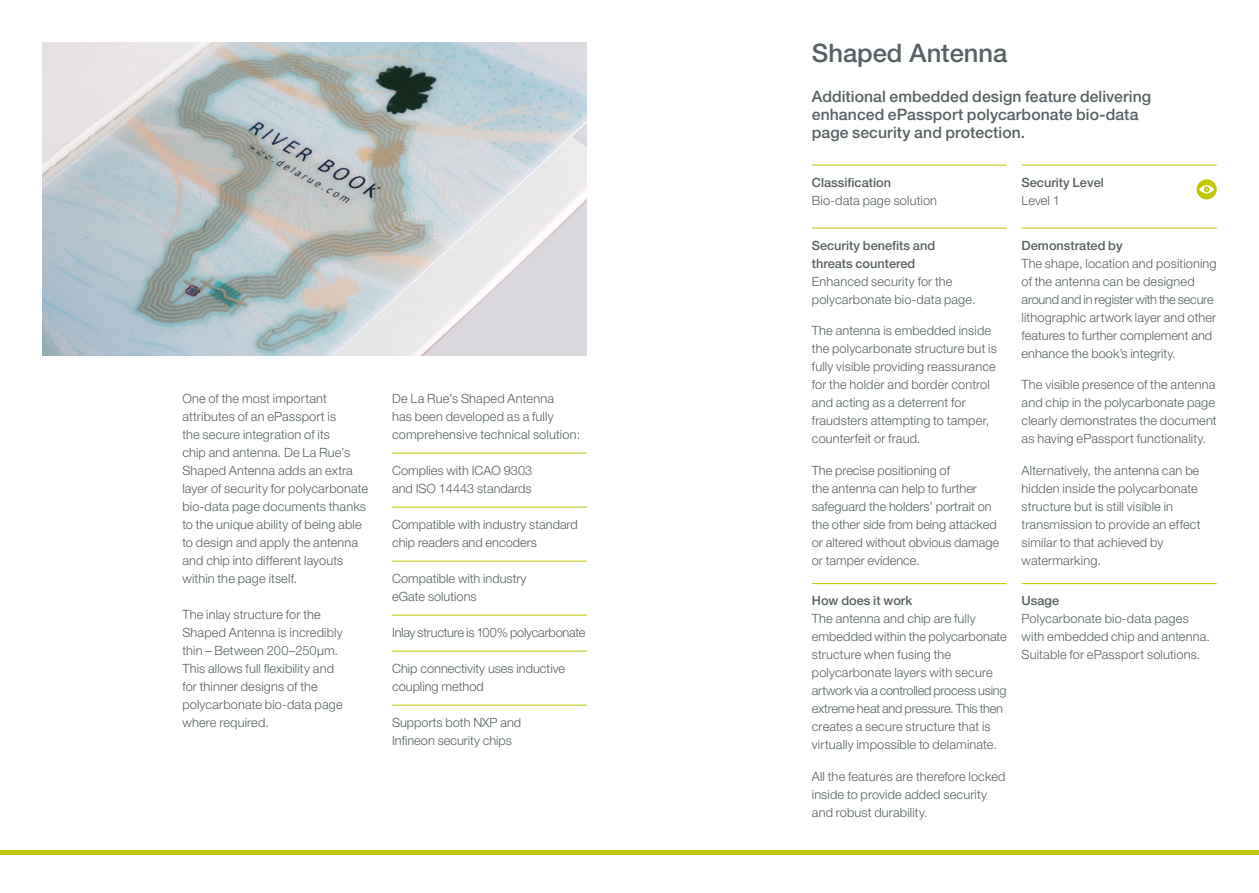
<style>
.page{position:relative;width:1259px;height:893px;background:#fff}
.page>*{position:absolute;margin:0;border:0;box-sizing:border-box;transform-origin:0 0}
.t1{font:500 25.5px "Helvetica Neue";color:#576164}
.t2{font:500 15.75px/18px "Helvetica Neue";letter-spacing:.005em;color:#576164}
.t3{font:300 12.75px/18px "Helvetica Neue";letter-spacing:.01em;color:#576164}
.t4{font:500 12.75px/18px "Helvetica Neue";color:#576164}
.t5{font:300 12.75px "Helvetica Neue";letter-spacing:-.02em;color:#576164}
</style>
<div class="page">
<hr style="left:1021px;top:165px;width:195px;height:1px;background:#bfc700">
<hr style="left:1021px;top:228px;width:195px;height:1px;background:#bfc700">
<hr style="left:1021px;top:583px;width:195px;height:1px;background:#bfc700">
<hr style="left:812px;top:165px;width:194px;height:1px;background:#bfc700">
<hr style="left:812px;top:228px;width:194px;height:1px;background:#bfc700">
<hr style="left:812px;top:583px;width:194px;height:1px;background:#bfc700">
<div style="left:630px;top:850px;width:629px;height:5px;background:#bfc700"></div>
<div style="left:0;top:850px;width:630px;height:5px;background:#bfc700"></div>
<svg style="left:1196px;top:179px;width:20px;height:20px"></svg>
<hr style="left:392px;top:453px;width:195px;height:1px;background:#bfc700">
<hr style="left:392px;top:507px;width:195px;height:1px;background:#bfc700">
<hr style="left:392px;top:561px;width:195px;height:1px;background:#bfc700">
<hr style="left:392px;top:615px;width:195px;height:1px;background:#bfc700">
<hr style="left:392px;top:651px;width:195px;height:1px;background:#bfc700">
<hr style="left:392px;top:705px;width:195px;height:1px;background:#bfc700">
<img style="left:42px;top:43px;width:545px;height:312px">
<p class="t3" style="left:182px;top:389px;width:187px">One of the most important attributes of an ePassport is<br>the secure integration of its<br>chip and antenna. De La Rue’s<br>Shaped Antenna adds an extra layer of security for polycarbonate bio-data page documents thanks to the unique ability of being able to design and apply the antenna and chip into different layouts within the page itself.</p>
<p class="t3" style="left:182px;top:605px;width:162px">The inlay structure for the<br>Shaped Antenna is incredibly thin – Between 200–250µm.<br>This allows full flexibility and for thinner designs of the polycarbonate bio-data page where required.</p>
<p class="t3" style="left:392px;top:389px;width:190px">De La Rue’s Shaped Antenna<br>has been developed as a fully comprehensive technical solution:</p>
<p class="t3" style="left:392px;top:461px;width:142px">Complies with ICAO 9303 and ISO 14443 standards</p>
<p class="t3" style="left:392px;top:515px;width:187px">Compatible with industry standard chip readers and encoders</p>
<p class="t3" style="left:392px;top:569px;width:136px">Compatible with industry eGate solutions</p>
<p class="t5" style="left:392px;top:624px;width:195px">Inlay structure is 100% polycarbonate</p>
<p class="t3" style="left:392px;top:659px;width:175px">Chip connectivity uses inductive coupling method</p>
<p class="t3" style="left:392px;top:713px;width:131px">Supports both NXP and<br>Infineon security chips</p>
<h1 class="t1" style="left:812px;top:38px;width:197px">Shaped Antenna</h1>
<p class="t2" style="left:812px;top:87px;width:341px">Additional embedded design feature delivering enhanced ePassport polycarbonate bio-data page security and protection.</p>
<p class="t4" style="left:812px;top:173px;width:81px">Classification</p>
<p class="t3" style="left:812px;top:191px;width:127px">Bio-data page solution</p>
<p class="t4" style="left:812px;top:236px;width:125px">Security benefits and threats countered</p>
<p class="t3" style="left:812px;top:272px;width:165px">Enhanced security for the polycarbonate bio-data page.</p>
<p class="t3" style="left:812px;top:321px;width:186px">The antenna is embedded inside the polycarbonate structure but is fully visible providing reassurance for the holder and border control and acting as a deterrent for fraudsters attempting to tamper, counterfeit or fraud.</p>
<p class="t3" style="left:812px;top:461px;width:189px">The precise positioning of<br>the antenna can help to further safeguard the holders’ portrait on the other side from being attacked or altered without obvious damage or tamper evidence.</p>
<p class="t4" style="left:812px;top:591px;width:102px">How does it work</p>
<p class="t3" style="left:812px;top:609px;width:196px">The antenna and chip are fully embedded within the polycarbonate structure when fusing the polycarbonate layers with secure artwork via a controlled process using extreme heat and pressure. This then creates a secure structure that is virtually impossible to delaminate.</p>
<p class="t3" style="left:812px;top:767px;width:195px">All the features are therefore locked inside to provide added security and robust durability.</p>
<p class="t4" style="left:1021px;top:173px;width:84px">Security Level</p>
<p class="t3" style="left:1021px;top:191px;width:40px">Level 1</p>
<p class="t4" style="left:1021px;top:236px;width:103px">Demonstrated by</p>
<p class="t3" style="left:1021px;top:254px;width:197px">The shape, location and positioning of the antenna can be designed around and in register with the secure lithographic artwork layer and other features to further complement and enhance the book’s integrity.</p>
<p class="t3" style="left:1021px;top:375px;width:197px">The visible presence of the antenna and chip in the polycarbonate page clearly demonstrates the document as having ePassport functionality.</p>
<p class="t3" style="left:1021px;top:461px;width:180px">Alternatively, the antenna can be hidden inside the polycarbonate structure but is still visible in transmission to provide an effect similar to that achieved by watermarking.</p>
<p class="t4" style="left:1021px;top:591px;width:39px">Usage</p>
<p class="t3" style="left:1021px;top:609px;width:190px">Polycarbonate bio-data pages with embedded chip and antenna.<br>Suitable for ePassport solutions.</p>
</div>
